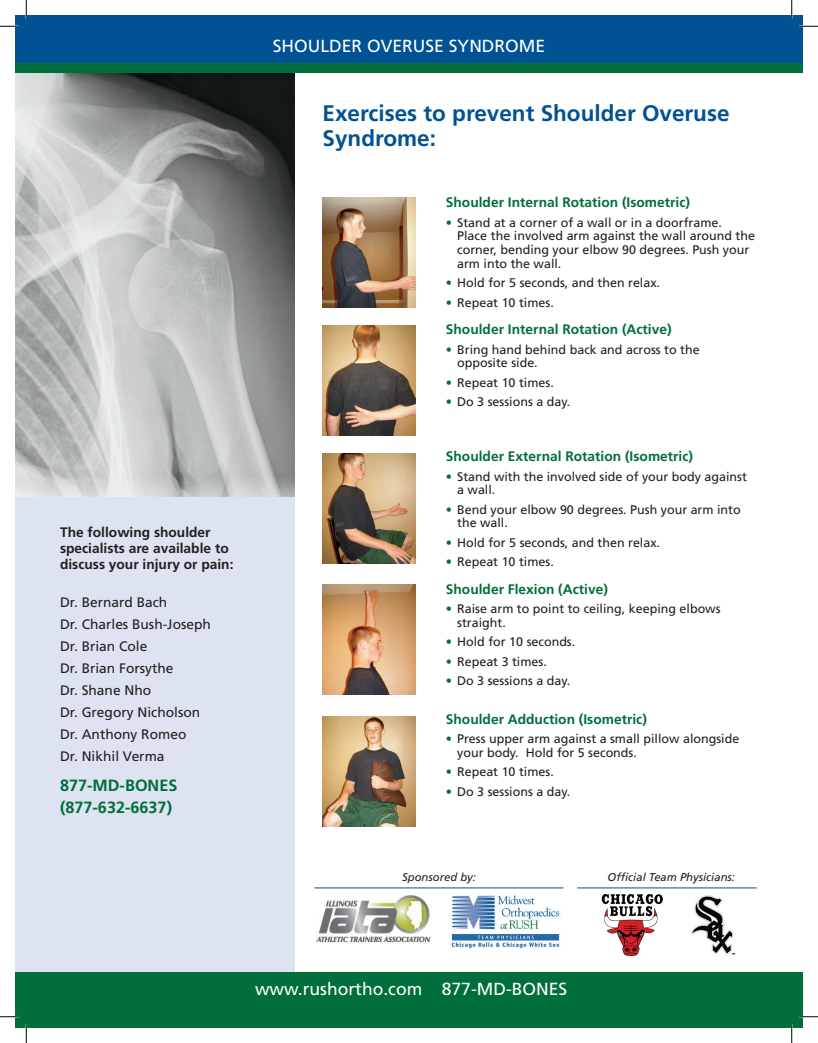
<style>
.page{position:relative;width:818px;height:1043px;background:#fff}
.page>*{position:absolute;margin:0;border:0;box-sizing:border-box;transform-origin:0 0}
.t1{font:700 22.5px/25px "Frutiger";color:#005294}
.t2{font:17.5px "Frutiger";color:#fff}
.t3{font:700 16.25px/21.9px "Frutiger";color:#006f3c}
.t4{font:700 13.75px "Frutiger";color:#006f3c}
.t5{font:13.75px/21.9px "Frutiger";color:#231f20}
.t6{font:700 13.75px/16.2px "Frutiger";color:#231f20}
.t7{font:12.5px/13.8px "Frutiger";color:#231f20}
.t8{font:italic 11.25px "Frutiger";color:#231f20}
.s1{color:#006f3c}
</style>
<div class="page">
<img style="left:15px;top:73px;width:279px;height:424px">
<div style="left:15px;top:497px;width:279px;height:481px;background:#dde3f0"></div>
<div style="left:15px;top:15px;width:787px;height:49px;background:#005294"></div>
<div style="left:15px;top:63px;width:787px;height:10px;background:#006f3c"></div>
<div style="left:15px;top:971px;width:787px;height:56px;background:#006f3c"></div>
<img style="left:451px;top:895px;width:109px;height:54px">
<img style="left:316px;top:895px;width:115px;height:48px">
<hr style="left:314px;top:887px;width:249px;height:1px;background:#005294">
<hr style="left:577px;top:887px;width:179px;height:1px;background:#005294">
<img style="left:601px;top:894px;width:61px;height:61px">
<img style="left:691px;top:895px;width:45px;height:60px">
<img style="left:322px;top:197px;width:93px;height:111px">
<img style="left:322px;top:325px;width:93px;height:110px">
<img style="left:322px;top:453px;width:93px;height:110px">
<img style="left:322px;top:584px;width:93px;height:111px">
<img style="left:322px;top:716px;width:93px;height:110px">
<svg style="left:0;top:25px;width:19px;height:2px"></svg>
<svg style="left:799px;top:25px;width:19px;height:2px"></svg>
<svg style="left:0;top:1015px;width:19px;height:2px"></svg>
<svg style="left:799px;top:1015px;width:19px;height:2px"></svg>
<svg style="left:25px;top:0;width:2px;height:19px"></svg>
<svg style="left:25px;top:1024px;width:2px;height:18px"></svg>
<svg style="left:790px;top:0;width:2px;height:19px"></svg>
<svg style="left:790px;top:1024px;width:2px;height:18px"></svg>
<p class="t6" style="left:60px;top:523px;width:175px">The following shoulder specialists are available to discuss your injury or pain:</p>
<p class="t5" style="left:60px;top:591px;width:152px">Dr. Bernard Bach<br>Dr. Charles Bush-Joseph<br>Dr. Brian Cole<br>Dr. Brian Forsythe<br>Dr. Shane Nho<br>Dr. Gregory Nicholson<br>Dr. Anthony Romeo<br>Dr. Nikhil Verma</p>
<h3 class="t3" style="left:60px;top:774px;width:119px">877-MD-BONES (877-632-6637)</h3>
<h2 class="t2" style="left:273px;top:36px;width:274px">SHOULDER OVERUSE SYNDROME</h2>
<h1 class="t1" style="left:322px;top:100px;width:408px">Exercises to prevent Shoulder Overuse<br>Syndrome:</h1>
<p class="t4" style="left:446px;top:194px;width:245px">Shoulder Internal Rotation (Isometric)</p>
<p class="t7" style="left:457px;top:215px;width:299px;text-indent:-11px"><span class="s1">•</span> Stand at a corner of a wall or in a doorframe.<br>Place the involved arm against the wall around the corner, bending your elbow 90 degrees. Push your arm into the wall.</p>
<p class="t7" style="left:446px;top:276px;width:216px"><span class="s1">•</span> Hold for 5 seconds, and then relax.</p>
<p class="t7" style="left:446px;top:295px;width:109px"><span class="s1">•</span> Repeat 10 times.</p>
<p class="t4" style="left:446px;top:321px;width:227px">Shoulder Internal Rotation (Active)</p>
<p class="t7" style="left:457px;top:342px;width:244px;text-indent:-11px"><span class="s1">•</span> Bring hand behind back and across to the opposite side.</p>
<p class="t7" style="left:446px;top:375px;width:109px"><span class="s1">•</span> Repeat 10 times.</p>
<p class="t7" style="left:446px;top:395px;width:126px"><span class="s1">•</span> Do 3 sessions a day.</p>
<p class="t4" style="left:446px;top:448px;width:249px">Shoulder External Rotation (Isometric)</p>
<p class="t7" style="left:457px;top:469px;width:291px;text-indent:-11px"><span class="s1">•</span> Stand with the involved side of your body against a wall.</p>
<p class="t7" style="left:457px;top:502px;width:285px;text-indent:-11px"><span class="s1">•</span> Bend your elbow 90 degrees. Push your arm into the wall.</p>
<p class="t7" style="left:446px;top:535px;width:216px"><span class="s1">•</span> Hold for 5 seconds, and then relax.</p>
<p class="t7" style="left:446px;top:555px;width:109px"><span class="s1">•</span> Repeat 10 times.</p>
<p class="t4" style="left:446px;top:581px;width:163px">Shoulder Flexion (Active)</p>
<p class="t7" style="left:457px;top:601px;width:265px;text-indent:-11px"><span class="s1">•</span> Raise arm to point to ceiling, keeping elbows straight.</p>
<p class="t7" style="left:446px;top:635px;width:131px"><span class="s1">•</span> Hold for 10 seconds.</p>
<p class="t7" style="left:446px;top:654px;width:102px"><span class="s1">•</span> Repeat 3 times.</p>
<p class="t7" style="left:446px;top:673px;width:126px"><span class="s1">•</span> Do 3 sessions a day.</p>
<p class="t4" style="left:446px;top:711px;width:202px">Shoulder Adduction (Isometric)</p>
<p class="t7" style="left:457px;top:731px;width:284px;text-indent:-11px"><span class="s1">•</span> Press upper arm against a small pillow alongside your body. Hold for 5 seconds.</p>
<p class="t7" style="left:446px;top:765px;width:109px"><span class="s1">•</span> Repeat 10 times.</p>
<p class="t7" style="left:446px;top:784px;width:126px"><span class="s1">•</span> Do 3 sessions a day.</p>
<p class="t8" style="left:402px;top:870px;width:75px">Sponsored by:</p>
<p class="t8" style="left:607px;top:870px;width:129px">Official Team Physicians:</p>
<h2 class="t2" style="left:255px;top:978px;width:314px">www.rushortho.com 877-MD-BONES</h2>
</div>
